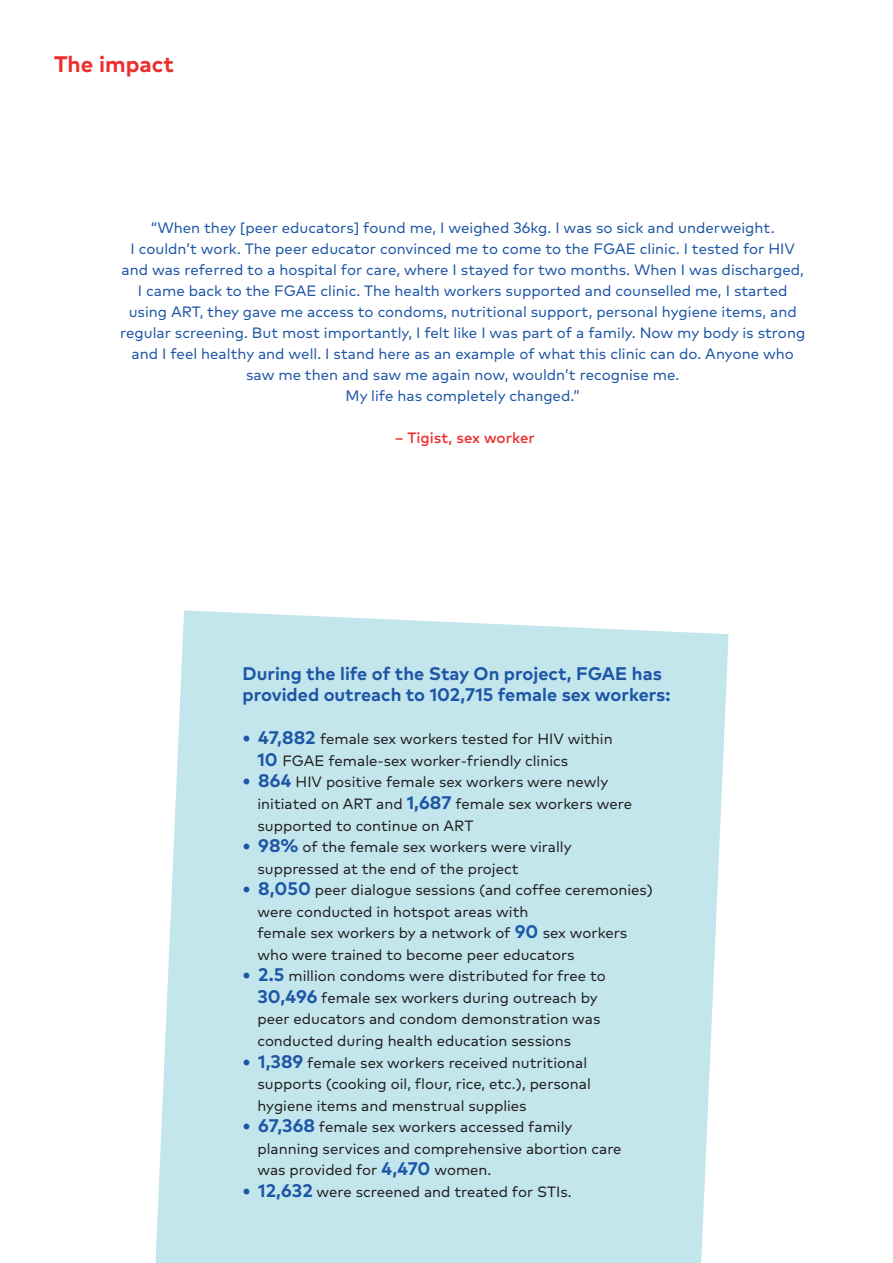
<style>
.page{position:relative;width:893px;height:1263px;background:#fff}
.page>*{position:absolute;margin:0;border:0;box-sizing:border-box;transform-origin:0 0}
.t1{font:700 22.5px "FF Mark Pro AF";color:#ee2d2d}
.t2{font:700 18.3px/21.6px "FF Mark Pro AF";color:#1e56a6}
.t3{font:15px/21px "FF Mark Pro AF";color:#1e56a6;text-align:center}
.t4{font:500 15px "FF Mark Pro AF";color:#ee2d2d}
.t5{font:14.85px/21.6px "FF Mark Pro AF";color:#231f20}
.s1{font-weight:700;font-size:18.3px;color:#1e56a6}
</style>
<div class="page">
<div style="left:156px;top:610px;width:573px;height:653px;background:#c2e6ec"></div>
<svg style="left:244px;top:736px;width:6px;height:6px"></svg>
<svg style="left:244px;top:779px;width:6px;height:6px"></svg>
<svg style="left:244px;top:844px;width:6px;height:5px"></svg>
<svg style="left:244px;top:887px;width:6px;height:6px"></svg>
<svg style="left:244px;top:973px;width:6px;height:6px"></svg>
<svg style="left:244px;top:1059px;width:6px;height:6px"></svg>
<svg style="left:244px;top:1124px;width:6px;height:5px"></svg>
<svg style="left:244px;top:1188px;width:6px;height:6px"></svg>
<h1 class="t1" style="left:54px;top:47px;width:122px">The impact</h1>
<p class="t3" style="left:120px;top:216px;width:687px">“When they [peer educators] found me, I weighed 36kg. I was so sick and underweight.<br>I couldn’t work. The peer educator convinced me to come to the FGAE clinic. I tested for HIV and was referred to a hospital for care, where I stayed for two months. When I was discharged, I came back to the FGAE clinic. The health workers supported and counselled me, I started using ART, they gave me access to condoms, nutritional support, personal hygiene items, and regular screening. But most importantly, I felt like I was part of a family. Now my body is strong and I feel healthy and well. I stand here as an example of what this clinic can do. Anyone who saw me then and saw me again now, wouldn’t recognise me.<br>My life has completely changed.”</p>
<p class="t4" style="left:395px;top:426px;width:142px">– Tigist, sex worker</p>
<p class="t2" style="left:243px;top:661px;width:429px">During the life of the Stay On project, FGAE has provided outreach to 102,715 female sex workers:</p>
<p class="t5" style="left:257px;top:727px;width:397px"><span class="s1">47,882</span> female sex workers tested for HIV within<br><span class="s1">10</span> FGAE female-sex worker-friendly clinics<br><span class="s1">864</span> HIV positive female sex workers were newly initiated on ART and <span class="s1">1,687</span> female sex workers were supported to continue on ART<br><span class="s1">98%</span> of the female sex workers were virally suppressed at the end of the project<br><span class="s1">8,050</span> peer dialogue sessions (and coffee ceremonies) were conducted in hotspot areas with<br>female sex workers by a network of <span class="s1">90</span> sex workers who were trained to become peer educators<br><span class="s1">2.5</span> million condoms were distributed for free to <span class="s1">30,496</span> female sex workers during outreach by<br>peer educators and condom demonstration was conducted during health education sessions<br><span class="s1">1,389</span> female sex workers received nutritional supports (cooking oil, flour, rice, etc.), personal<br>hygiene items and menstrual supplies<br><span class="s1">67,368</span> female sex workers accessed family<br>planning services and comprehensive abortion care was provided for <span class="s1">4,470</span> women.<br><span class="s1">12,632</span> were screened and treated for STIs.</p>
</div>
